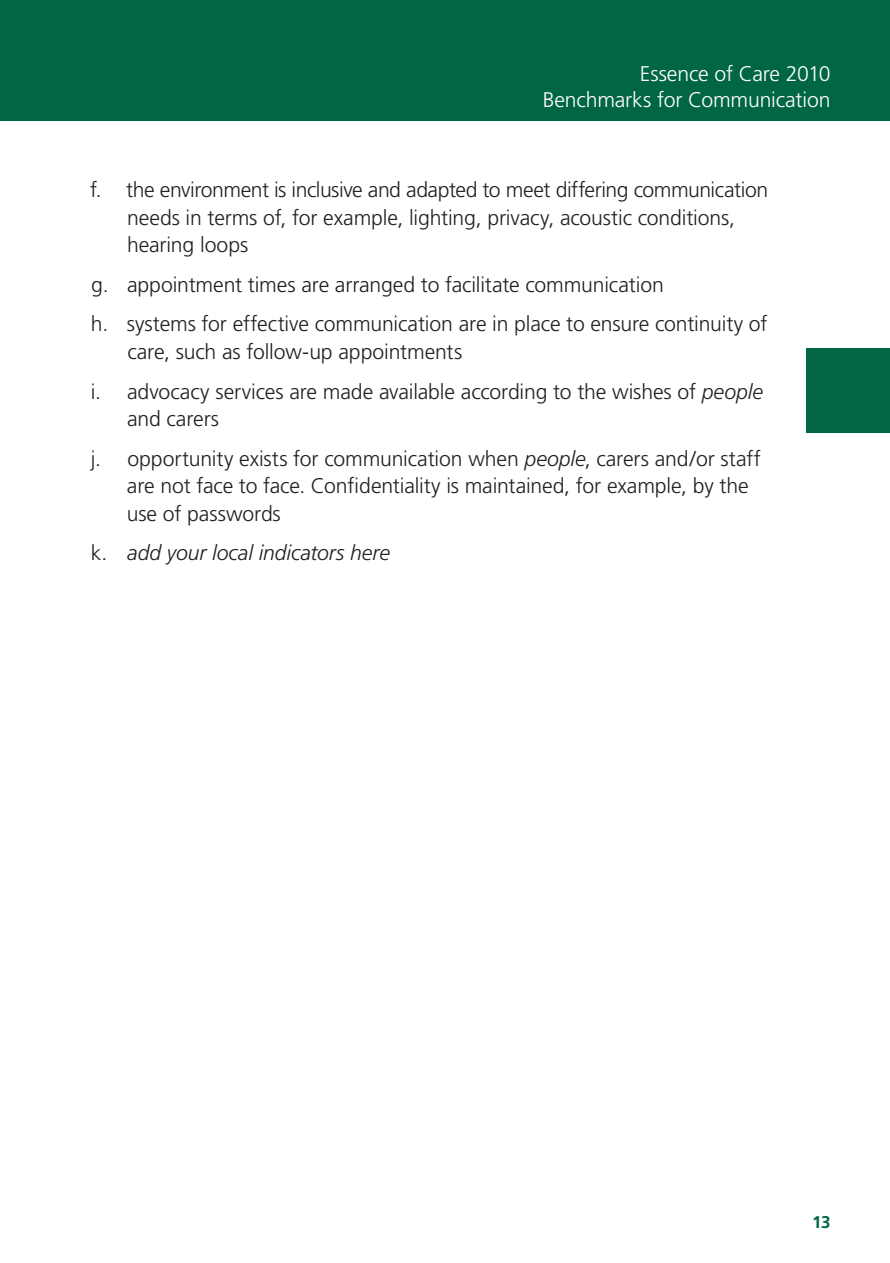
<style>
.page{position:relative;width:890px;height:1263px;background:#fff}
.page>*{position:absolute;margin:0;border:0;box-sizing:border-box;transform-origin:0 0}
.t1{font:300 21.15px/27.6px "Frutiger";letter-spacing:-.01em;color:#231f20}
.t2{font:300 21.15px/25.5px "Frutiger";letter-spacing:-.01em;color:#fff;text-align:right}
.t3{font:italic 300 21.15px "Frutiger";letter-spacing:-.005em;color:#231f20}
.t4{font:700 16.95px "Frutiger";color:#064}
.s1{font-style:italic}
.s2{font-style:normal}
</style>
<div class="page">
<div style="left:1px;top:0;width:888px;height:120px;background:#064"></div>
<hr style="left:0;top:0;width:1px;height:120px;background:#064">
<div style="left:806px;top:349px;width:83px;height:84px;background:#064"></div>
<p class="t2" style="left:542px;top:61px;width:289px">Essence of Care 2010<br>Benchmarks for Communication</p>
<p class="t1" style="left:127px;top:176px;width:642px;text-indent:-37px">f. the environment is inclusive and adapted to meet differing communication needs in terms of, for example, lighting, privacy, acoustic conditions, hearing loops</p>
<p class="t1" style="left:91px;top:265px;width:678px;line-height:39.6px">g. appointment times are arranged to facilitate communication<br>h. systems for effective communication are in place to ensure continuity of</p>
<p class="t1" style="left:91px;top:332px;width:673px;line-height:39.6px;text-indent:36px">care, such as follow-up appointments<br>i. advocacy services are made available according to the wishes of <span class="s1">people</span></p>
<p class="t1" style="left:91px;top:399px;width:671px;line-height:39.6px;text-indent:36px">and carers<br>j. opportunity exists for communication when <span class="s1">people</span>, carers and/or staff</p>
<p class="t1" style="left:127px;top:472px;width:623px">are not face to face. Confidentiality is maintained, for example, by the use of passwords</p>
<p class="t3" style="left:91px;top:541px;width:300px"><span class="s2">k.</span> add your local indicators here</p>
<p class="t4" style="left:812px;top:1212px;width:20px">13</p>
</div>
